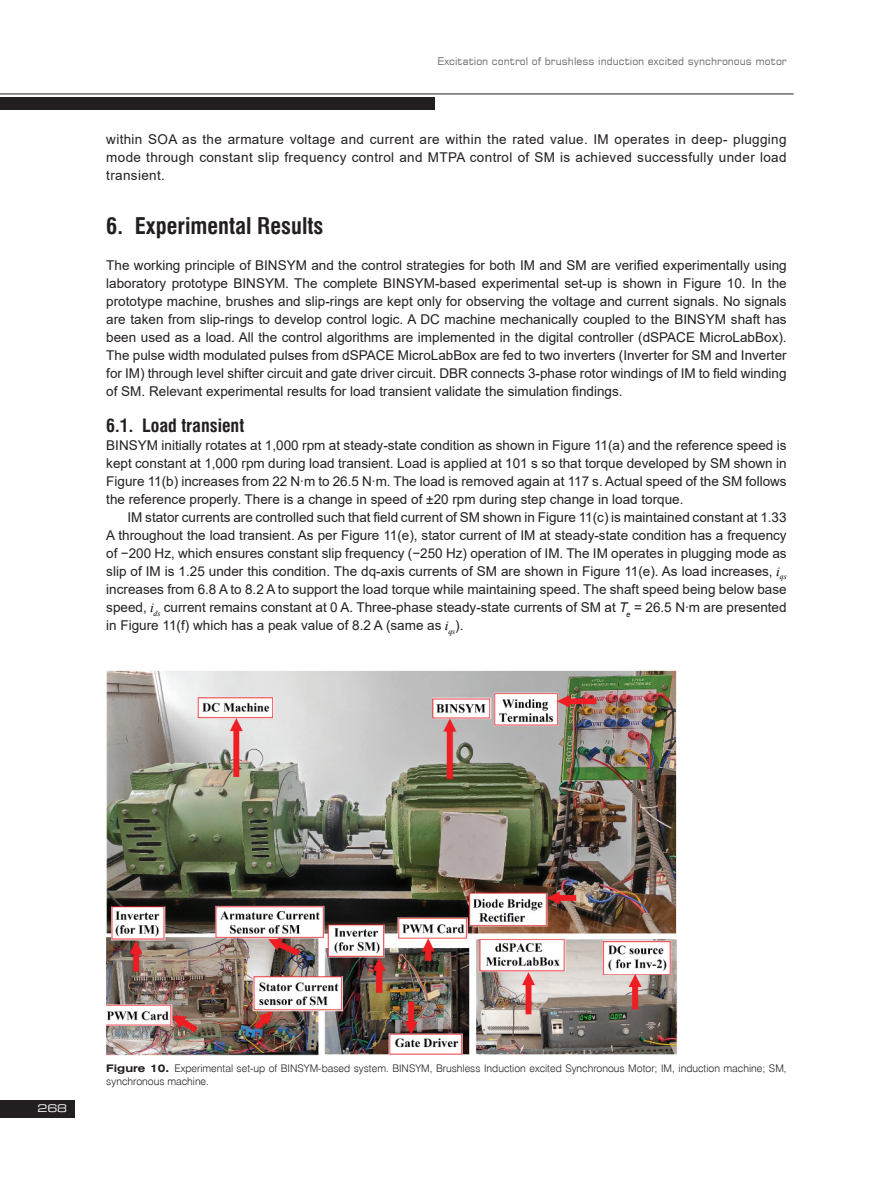
<style>
.page{position:relative;width:893px;height:1178px;background:#fff}
.page>*{position:absolute;margin:0;border:0;box-sizing:border-box;transform-origin:0 0}
._1__Sub-title{font:700 22.5px "Swis 721 Cn EU";color:#231f20}
._1_1__Sub-title{font:700 18px "Swis 721 Cn EU";color:#231f20}
.TEKST{font:13.5px/18px "Arial";color:#231f20;text-align:justify}
.TEKST_2{font:13.5px/18px "Arial";color:#231f20}
.Fig__1__text{font:10.5px/12.6px "Swis 721 Lt EU";color:#231f20}
.t1{font:10.5px "Square 721 EU";color:#6c6d70}
.t2{font:10.5px "Square 721 Ex EU";color:#fff}
.t3{font:italic 7.8px "Times New Roman";color:#000}
.s1{font-style:italic}
.s2{font-family:"Swis 721 Ex EU";font-weight:700}
</style>
<div class="page">
<div style="left:0;top:97px;width:435px;height:12px;background:#231f20"></div>
<div style="left:0;top:1100px;width:75px;height:17px;background:#231f20"></div>
<hr style="left:0;top:94px;width:794px;height:1px;background:#231f20">
<img style="left:106px;top:670px;width:572px;height:385px">
<p class="t1" style="left:437px;top:54px;width:351px">Excitation control of brushless induction excited synchronous motor</p>
<p class="TEKST" style="left:106px;top:130px;width:682px">within SOA as the armature voltage and current are within the rated value. IM operates in deep- plugging mode through constant slip frequency control and MTPA control of SM is achieved successfully under load transient.</p>
<p class="_1__Sub-title" style="left:106px;top:212px;width:219px">6. Experimental Results</p>
<p class="TEKST" style="left:106px;top:256px;width:682px">The working principle of BINSYM and the control strategies for both IM and SM are verified experimentally using laboratory prototype BINSYM. The complete BINSYM-based experimental set-up is shown in Figure 10. In the prototype machine, brushes and slip-rings are kept only for observing the voltage and current signals. No signals are taken from slip-rings to develop control logic. A DC machine mechanically coupled to the BINSYM shaft has been used as a load. All the control algorithms are implemented in the digital controller (dSPACE MicroLabBox).<br>The pulse width modulated pulses from dSPACE MicroLabBox are fed to two inverters (Inverter for SM and Inverter for IM) through level shifter circuit and gate driver circuit. DBR connects 3-phase rotor windings of IM to field winding of SM. Relevant experimental results for load transient validate the simulation findings.</p>
<p class="_1_1__Sub-title" style="left:106px;top:415px;width:139px">6.1. Load transient</p>
<p class="TEKST" style="left:106px;top:436px;width:682px">BINSYM initially rotates at 1,000 rpm at steady-state condition as shown in Figure 11(a) and the reference speed is kept constant at 1,000 rpm during load transient. Load is applied at 101 s so that torque developed by SM shown in Figure 11(b) increases from 22 N∙m to 26.5 N∙m. The load is removed again at 117 s. Actual speed of the SM follows the reference properly. There is a change in speed of ±20 rpm during step change in load torque.</p>
<p class="TEKST_2" style="left:106px;top:508px;width:682px;text-align:justify;text-indent:21px">IM stator currents are controlled such that field current of SM shown in Figure 11(c) is maintained constant at 1.33<br>A throughout the load transient. As per Figure 11(e), stator current of IM at steady-state condition has a frequency of −200 Hz, which ensures constant slip frequency (−250 Hz) operation of IM. The IM operates in plugging mode as slip of IM is 1.25 under this condition. The dq-axis currents of SM are shown in Figure 11(e). As load increases,</p>
<p class="t3" style="left:776px;top:571px;width:12px">q s<sup>i</sup></p>
<p class="TEKST_2" style="left:106px;top:580px;width:682px">increases from 6.8 A to 8.2 A to support the load torque while maintaining speed. The shaft speed being below base speed,</p>
<p class="TEKST_2" style="left:106px;top:598px;width:682px;text-indent:58px">current remains constant at 0 A. Three-phase steady-state currents of SM at <span class="s1">T</span><sub>e</sub> = 26.5 N∙m are presented in Figure 11(f) which has a peak value of 8.2 A (same as</p>
<p class="t3" style="left:150px;top:607px;width:12px">d s<sup>i</sup></p>
<p class="t3" style="left:445px;top:625px;width:12px">q s<sup>i</sup></p>
<p class="TEKST_2" style="left:455px;top:616px;width:10px">).</p>
<p class="t2" style="left:37px;top:1102px;width:31px">268</p>
<p class="Fig__1__text" style="left:106px;top:1062px;width:682px"><span class="s2">Figure 10.</span> Experimental set-up of BINSYM-based system. BINSYM, Brushless Induction excited Synchronous Motor; IM, induction machine; SM, synchronous machine.</p>
</div>
